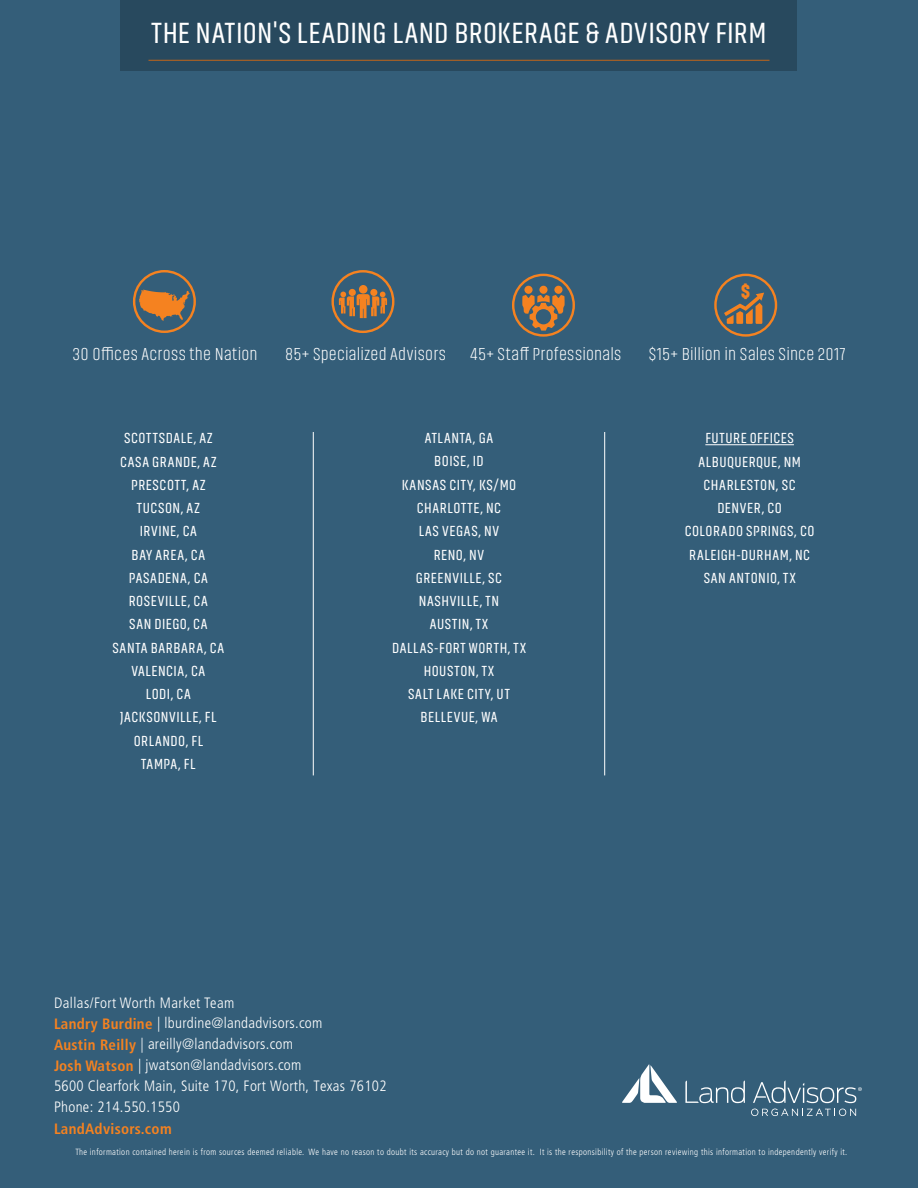
<style>
.page{position:relative;width:918px;height:1188px;background:#345e79}
.page>*{position:absolute;margin:0;border:0;box-sizing:border-box;transform-origin:0 0}
.t1{font:30px "Akhand";letter-spacing:.015em;color:#fff}
.t2{font:900 19.5px "Akhand";color:#f58220}
.t3{font:200 18px "Akhand";letter-spacing:.015em;color:#fff}
.t4{font:15px/23.2px "Akhand";letter-spacing:.045em;color:#fff;text-align:center}
.Body_Copy_01_Left{font:300 condensed 15px "Frutiger LT Pro";letter-spacing:.02em;color:#fff}
.Body_Copy_01_Left-2{font:700 condensed 15px "Frutiger LT Pro";letter-spacing:.02em;color:#f58220}
.t5{font:300 condensed 9px "Frutiger LT Pro";letter-spacing:.04em;color:#fff;scale:.96 1}
.s1{font-weight:700;color:#f58220}
</style>
<div class="page">
<svg style="left:751px;top:1109px;width:105px;height:7px"></svg>
<svg style="left:753px;top:1080px;width:109px;height:23px"></svg>
<svg style="left:685px;top:1080px;width:60px;height:23px"></svg>
<svg style="left:622px;top:1064px;width:55px;height:39px"></svg>
<hr style="left:705px;top:444px;width:89px;height:1px;background:#fff">
<hr style="left:313px;top:432px;width:1px;height:343px;background:#fff">
<hr style="left:604px;top:432px;width:1px;height:343px;background:#fff">
<div style="left:714px;top:274px;width:63px;height:63px;border:2px solid #f58220;border-radius:50%"></div>
<svg style="left:724px;top:293px;width:40px;height:31px"></svg>
<div style="left:133px;top:270px;width:63px;height:63px;border:2px solid #f58220;border-radius:50%"></div>
<div style="left:331px;top:270px;width:63px;height:63px;border:2px solid #f58220;border-radius:50%"></div>
<svg style="left:339px;top:285px;width:48px;height:33px"></svg>
<div style="left:512px;top:274px;width:63px;height:63px;border:2px solid #f58220;border-radius:50%"></div>
<div style="left:554px;top:286px;width:9px;height:8px;background:#f58220;border-radius:50%"></div>
<div style="left:524px;top:286px;width:9px;height:8px;background:#f58220;border-radius:50%"></div>
<div style="left:539px;top:286px;width:9px;height:8px;background:#f58220;border-radius:50%"></div>
<svg style="left:522px;top:295px;width:43px;height:36px"></svg>
<div style="left:121px;top:0;width:676px;height:70px;background:#28495e"></div>
<svg style="left:139px;top:289px;width:51px;height:32px"></svg>
<p class="t1" style="left:152px;top:17px;width:616px">THE NATION'S LEADING LAND BROKERAGE &amp; ADVISORY FIRM</p>
<p class="t2" style="left:741px;top:280px;width:10px">$</p>
<p class="t3" style="left:72px;top:344px;width:187px">30 Offices Across the Nation</p>
<p class="t3" style="left:285px;top:344px;width:162px">85+ Specialized Advisors</p>
<p class="t3" style="left:470px;top:344px;width:153px">45+ Staff Professionals</p>
<p class="t3" style="left:649px;top:344px;width:198px">$15+ Billion in Sales Since 2017</p>
<p class="t4" style="left:112px;top:427px;width:113px">SCOTTSDALE, AZ<br>CASA GRANDE, AZ<br>PRESCOTT, AZ<br>TUCSON, AZ<br>IRVINE, CA<br>BAY AREA, CA<br>PASADENA, CA<br>ROSEVILLE, CA<br>SAN DIEGO, CA<br>SANTA BARBARA, CA<br>VALENCIA, CA<br>LODI, CA<br>JACKSONVILLE, FL<br>ORLANDO, FL<br>TAMPA, FL</p>
<p class="t4" style="left:392px;top:427px;width:135px">ATLANTA, GA<br>BOISE, ID<br>KANSAS CITY, KS/MO<br>CHARLOTTE, NC<br>LAS VEGAS, NV<br>RENO, NV<br>GREENVILLE, SC<br>NASHVILLE, TN<br>AUSTIN, TX<br>DALLAS-FORT WORTH, TX<br>HOUSTON, TX<br>SALT LAKE CITY, UT<br>BELLEVUE, WA</p>
<p class="t4" style="left:685px;top:427px;width:131px">FUTURE OFFICES<br>ALBUQUERQUE, NM<br>CHARLESTON, SC<br>DENVER, CO<br>COLORADO SPRINGS, CO<br>RALEIGH-DURHAM, NC<br>SAN ANTONIO, TX</p>
<p class="Body_Copy_01_Left" style="left:54px;top:994px;width:182px">Dallas/Fort Worth Market Team</p>
<p class="Body_Copy_01_Left" style="left:54px;top:1014px;width:270px"><span class="s1">Landry Burdine</span> | lburdine@landadvisors.com</p>
<p class="Body_Copy_01_Left" style="left:54px;top:1035px;width:241px"><span class="s1">Austin Reilly</span> | areilly@landadvisors.com</p>
<p class="Body_Copy_01_Left" style="left:54px;top:1056px;width:249px"><span class="s1">Josh Watson</span> | jwatson@landadvisors.com</p>
<p class="Body_Copy_01_Left" style="left:54px;top:1077px;width:334px">5600 Clearfork Main, Suite 170, Fort Worth, Texas 76102</p>
<p class="Body_Copy_01_Left" style="left:54px;top:1098px;width:127px">Phone: 214.550.1550</p>
<p class="Body_Copy_01_Left-2" style="left:54px;top:1120px;width:119px">LandAdvisors.com</p>
<p class="t5" style="left:75px;top:1146px;width:806px">The information contained herein is from sources deemed reliable. We have no reason to doubt its accuracy but do not guarantee it. It is the responsibility of the person reviewing this information to independently verify it.</p>
</div>
